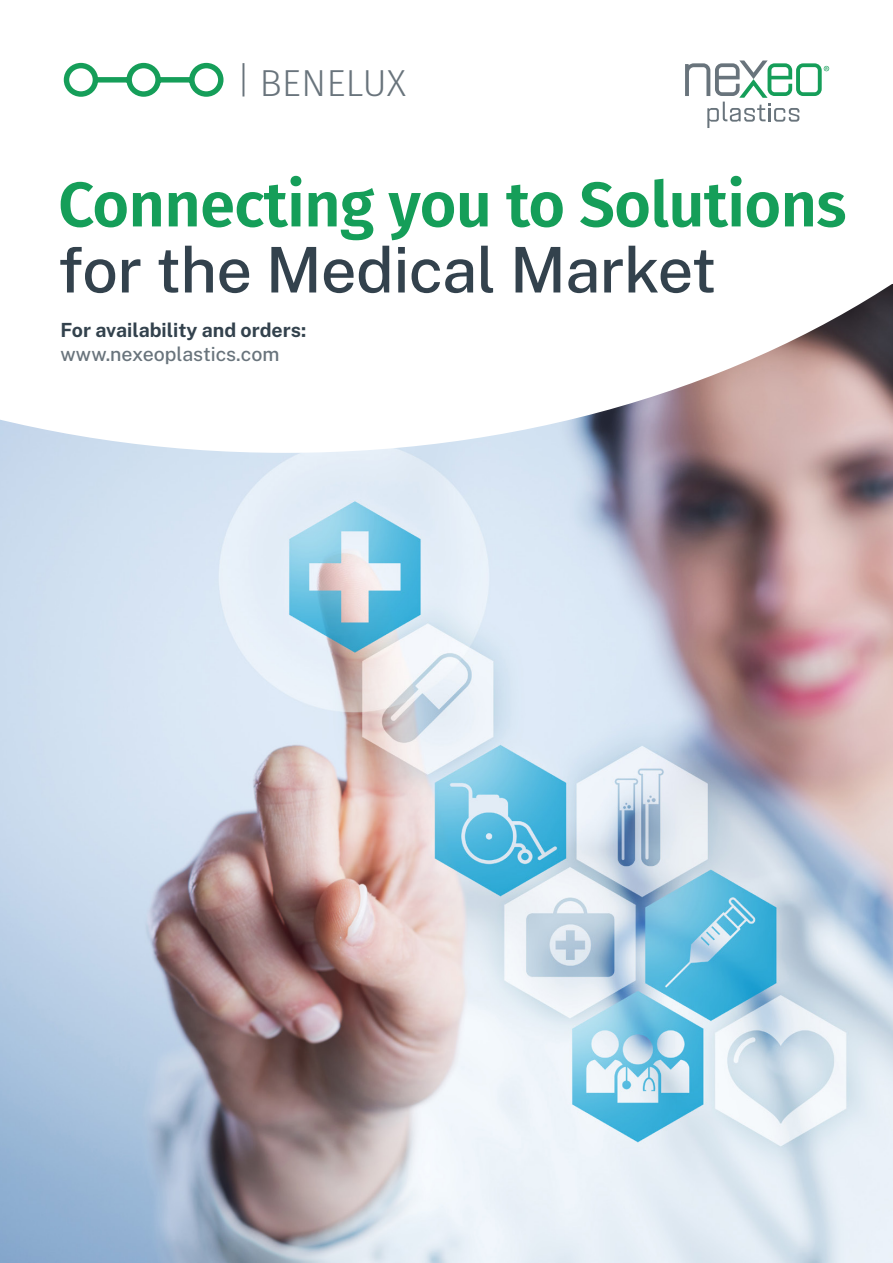
<style>
.page{position:relative;width:893px;height:1263px;background:#fff}
.page>*{position:absolute;margin:0;border:0;box-sizing:border-box;transform-origin:0 0}
.t1{font:600 63px "Fira Sans";letter-spacing:-.01em;color:#159e59}
.t2{font:500 63px "Public Sans";letter-spacing:-.01em;color:#33424d}
.t3{font:300 37.5px "Fira Sans";color:#69747c}
.t4{font:700 19.5px "Public Sans";color:#33424d}
.t5{font:500 19.5px "Public Sans";color:#69747c}
</style>
<div class="page">
<img style="left:0;top:453px;width:893px;height:810px">
<svg style="left:0;top:63px;width:893px;height:390px"></svg>
<svg style="left:61px;top:62px;width:165px;height:37px"></svg>
<svg style="left:685px;top:60px;width:144px;height:68px"></svg>
<hr style="left:242px;top:63px;width:2px;height:34px;background:#69747c">
<p class="t3" style="left:259px;top:56px;width:148px">BENELUX</p>
<p class="t1" style="left:58px;top:153px;width:790px">Connecting you to Solutions</p>
<p class="t2" style="left:58px;top:228px;width:660px">for the Medical Market</p>
<p class="t4" style="left:60px;top:317px;width:248px">For availability and orders:</p>
<p class="t5" style="left:60px;top:341px;width:221px">www.nexeoplastics.com</p>
</div>
